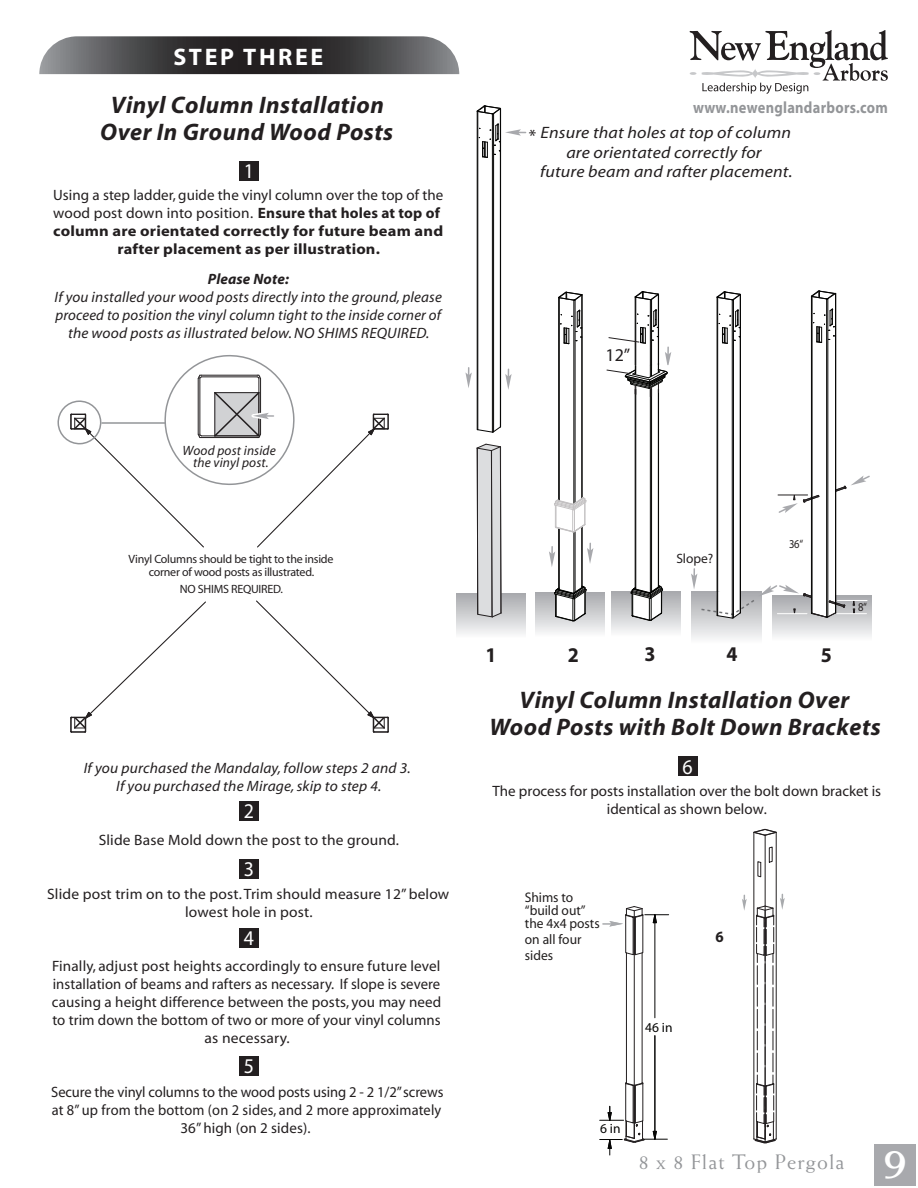
<style>
.page{position:relative;width:918px;height:1188px;background:#fff}
.page>*{position:absolute;margin:0;border:0;box-sizing:border-box;transform-origin:0 0}
.t1{font:italic 700 24px/27px "Myriad";letter-spacing:.02em;color:#231f20;text-align:center}
.t2{font:700 24px "Myriad";letter-spacing:.11em;color:#fff}
.t3{font:21px "Weiss Std";letter-spacing:.05em;color:#939598}
.t4{font:21px "Myriad";color:#fff;scale:.95 1}
.t5{font:700 21px "Myriad";color:#231f20;scale:.95 1}
.t6{font:18px "Myriad";color:#231f20}
.t7{font:italic 16.5px/19.5px "Myriad";letter-spacing:.01em;color:#231f20;text-align:center;scale:1.09 1}
.t8{font:700 16.35px "Myriad";letter-spacing:.02em;color:#939598;scale:.88 1}
.t9{font:700 15.75px "Myriad";color:#231f20;scale:.95 1}
.t10{font:15px/18px "Myriad";letter-spacing:.005em;color:#231f20;text-align:center}
.t11{font:italic 15px/18px "Myriad";letter-spacing:.01em;color:#231f20;text-align:center}
.t12{font:700 15px/18px "Myriad";letter-spacing:.01em;color:#231f20;text-align:center}
.t13{font:italic 700 15px "Myriad";letter-spacing:.01em;color:#231f20}
.t14{font:13.95px/13px "Myriad";color:#211e1e}
.t15{font:italic 13.5px/12px "Myriad";letter-spacing:.01em;color:#231f20;text-align:center}
.t16{font:13.5px "Myriad Pro";color:#050504}
.t17{font:13.5px "Myriad";color:#231f20}
.t18{font:12px/13.5px "Myriad";letter-spacing:-.02em;color:#231f20;text-align:center}
.t19{font:12px "Myriad";letter-spacing:-.02em;color:#231f20;scale:.88 1}
.s1{font-weight:400}
.s2{font-weight:700;font-size:46.5px;color:#fff}
</style>
<div class="page">
<div style="left:457px;top:593px;width:69px;height:45px;background:linear-gradient(to bottom,#a7a8ac,#fafbfb)"></div>
<div style="left:874px;top:1144px;width:42px;height:42px;background:#a8a9ad"></div>
<div style="left:239px;top:161px;width:20px;height:20px;background:#231f20"></div>
<div style="left:239px;top:801px;width:20px;height:20px;background:#231f20"></div>
<div style="left:239px;top:1056px;width:20px;height:20px;background:#231f20"></div>
<svg style="left:39px;top:36px;width:420px;height:38px;background:#4f4e50"></svg>
<svg style="left:476px;top:443px;width:26px;height:175px;background:#c2c2c4"></svg>
<svg style="left:465px;top:368px;width:7px;height:20px"></svg>
<svg style="left:505px;top:369px;width:7px;height:21px"></svg>
<hr style="left:492px;top:114px;width:1px;height:318px;background:#050504">
<hr style="left:493px;top:114px;width:1px;height:318px;background:#050504">
<hr style="left:500px;top:109px;width:1px;height:318px;background:#050504">
<hr style="left:477px;top:111px;width:1px;height:318px;background:#050504">
<svg style="left:477px;top:426px;width:24px;height:7px"></svg>
<svg style="left:476px;top:105px;width:25px;height:10px"></svg>
<svg style="left:479px;top:123px;width:47px;height:35px"></svg>
<svg style="left:256px;top:600px;width:133px;height:133px"></svg>
<svg style="left:70px;top:601px;width:136px;height:132px"></svg>
<svg style="left:57px;top:355px;width:332px;height:193px"></svg>
<div style="left:239px;top:859px;width:20px;height:20px;background:#231f20"></div>
<div style="left:239px;top:928px;width:20px;height:20px;background:#231f20"></div>
<svg style="left:692px;top:619px;width:70px;height:20px"></svg>
<svg style="left:719px;top:309px;width:21px;height:35px"></svg>
<hr style="left:732px;top:300px;width:1px;height:318px;background:#050504">
<hr style="left:733px;top:300px;width:1px;height:318px;background:#050504">
<hr style="left:740px;top:295px;width:1px;height:318px;background:#050504">
<hr style="left:717px;top:297px;width:1px;height:318px;background:#050504">
<svg style="left:716px;top:291px;width:25px;height:10px"></svg>
<svg style="left:772px;top:596px;width:100px;height:41px"></svg>
<svg style="left:813px;top:308px;width:22px;height:35px"></svg>
<hr style="left:826px;top:299px;width:1px;height:318px;background:#050504">
<hr style="left:827px;top:299px;width:1px;height:318px;background:#050504">
<hr style="left:812px;top:297px;width:1px;height:316px;background:#050504">
<hr style="left:835px;top:293px;width:1px;height:320px;background:#050504">
<hr style="left:811px;top:296px;width:1px;height:318px;background:#050504">
<svg style="left:810px;top:290px;width:27px;height:10px"></svg>
<svg style="left:691px;top:474px;width:180px;height:145px"></svg>
<hr style="left:778px;top:495px;width:30px;height:1px;background:#231f20">
<hr style="left:777px;top:613px;width:30px;height:1px;background:#fff">
<div style="left:535px;top:592px;width:69px;height:45px;background:linear-gradient(to bottom,#a8a9ac,#fafbfc)"></div>
<svg style="left:549px;top:547px;width:6px;height:20px"></svg>
<svg style="left:561px;top:309px;width:20px;height:36px"></svg>
<hr style="left:581px;top:295px;width:1px;height:293px;background:#050504">
<hr style="left:573px;top:300px;width:1px;height:293px;background:#050504">
<hr style="left:575px;top:300px;width:1px;height:292px;background:#050504">
<hr style="left:559px;top:298px;width:1px;height:292px;background:#050504">
<hr style="left:582px;top:295px;width:1px;height:292px;background:#050504">
<hr style="left:558px;top:298px;width:1px;height:291px;background:#050504">
<svg style="left:558px;top:291px;width:25px;height:10px"></svg>
<svg style="left:587px;top:543px;width:6px;height:20px"></svg>
<svg style="left:554px;top:585px;width:33px;height:37px"></svg>
<svg style="left:554px;top:497px;width:33px;height:36px"></svg>
<div style="left:612px;top:592px;width:69px;height:45px;background:linear-gradient(to bottom,#a8aaad,#fbfcfc)"></div>
<hr style="left:650px;top:300px;width:1px;height:293px;background:#050504">
<hr style="left:651px;top:299px;width:1px;height:293px;background:#050504">
<hr style="left:658px;top:294px;width:1px;height:293px;background:#050504">
<hr style="left:635px;top:297px;width:1px;height:292px;background:#050504">
<svg style="left:634px;top:291px;width:25px;height:9px"></svg>
<svg style="left:630px;top:585px;width:34px;height:36px"></svg>
<svg style="left:606px;top:309px;width:65px;height:88px"></svg>
<svg style="left:690px;top:30px;width:198px;height:64px"></svg>
<div style="left:678px;top:756px;width:19px;height:20px;background:#231f20"></div>
<svg style="left:742px;top:895px;width:5px;height:15px"></svg>
<hr style="left:626px;top:953px;width:1px;height:130px;background:#231f20">
<hr style="left:642px;top:953px;width:1px;height:130px;background:#231f20">
<hr style="left:634px;top:911px;width:1px;height:227px;background:#231f20">
<hr style="left:655px;top:1036px;width:1px;height:95px;background:#050504">
<svg style="left:600px;top:1082px;width:67px;height:73px"></svg>
<hr style="left:655px;top:923px;width:1px;height:95px;background:#050504">
<svg style="left:603px;top:906px;width:66px;height:49px"></svg>
<hr style="left:776px;top:832px;width:1px;height:307px;background:#231f20">
<hr style="left:754px;top:832px;width:1px;height:307px;background:#231f20">
<svg style="left:753px;top:894px;width:32px;height:250px"></svg>
<svg style="left:753px;top:829px;width:24px;height:7px"></svg>
<hr style="left:765px;top:835px;width:1px;height:307px;background:#231f20">
<svg style="left:757px;top:861px;width:4px;height:17px"></svg>
<svg style="left:769px;top:846px;width:4px;height:17px"></svg>
<h1 class="t2" style="left:173px;top:45px;width:152px">STEP THREE</h1>
<h1 class="t1" style="left:100px;top:92px;width:295px">Vinyl Column Installation<br>Over In Ground Wood Posts</h1>
<h2 class="t4" style="left:244px;top:161px;width:12px">1</h2>
<p class="t12" style="left:53px;top:187px;width:392px"><span class="s1">Using a step ladder, guide the vinyl column over the top of the wood post down into position.</span> Ensure that holes at top of column are orientated correctly for future beam and rafter placement as per illustration.</p>
<p class="t13" style="left:208px;top:271px;width:83px">Please Note:</p>
<p class="t11" style="left:55px;top:289px;width:389px">If you installed your wood posts directly into the ground, please proceed to position the vinyl column tight to the inside corner of the wood posts as illustrated below. NO SHIMS REQUIRED.</p>
<p class="t15" style="left:183px;top:445px;width:95px">Wood post inside the vinyl post.</p>
<p class="t18" style="left:129px;top:553px;width:206px">Vinyl Columns should be tight to the inside corner of wood posts as illustrated.</p>
<p class="t18" style="left:180px;top:583px;width:105px">NO SHIMS REQUIRED.</p>
<p class="t11" style="left:84px;top:760px;width:329px">If you purchased the Mandalay, follow steps 2 and 3.<br>If you purchased the Mirage, skip to step 4.</p>
<h2 class="t4" style="left:244px;top:801px;width:12px">2</h2>
<p class="t10" style="left:99px;top:832px;width:302px">Slide Base Mold down the post to the ground.</p>
<h2 class="t4" style="left:244px;top:859px;width:12px">3</h2>
<p class="t10" style="left:47px;top:886px;width:404px">Slide post trim on to the post. Trim should measure 12” below lowest hole in post.</p>
<h2 class="t4" style="left:244px;top:927px;width:12px">4</h2>
<p class="t10" style="left:52px;top:958px;width:391px">Finally, adjust post heights accordingly to ensure future level installation of beams and rafters as necessary. If slope is severe causing a height difference between the posts, you may need to trim down the bottom of two or more of your vinyl columns as necessary.</p>
<p class="t10" style="left:51px;top:1084px;width:394px">Secure the vinyl columns to the wood posts using 2 - 2 1/2” screws at 8” up from the bottom (on 2 sides, and 2 more approximately<br>36” high (on 2 sides).</p>
<h2 class="t4" style="left:244px;top:1056px;width:12px">5</h2>
<p class="t8" style="left:693px;top:99px;width:223px">www.newenglandarbors.com</p>
<p class="t7" style="left:540px;top:124px;width:233px">Ensure that holes at top of column are orientated correctly for<br>future beam and rafter placement.</p>
<p class="t6" style="left:529px;top:127px;width:9px">*</p>
<h2 class="t5" style="left:485px;top:644px;width:13px">1</h2>
<p class="t6" style="left:606px;top:346px;width:26px">12”</p>
<p class="t17" style="left:676px;top:552px;width:39px">Slope?</p>
<h2 class="t5" style="left:568px;top:644px;width:13px">2</h2>
<h2 class="t5" style="left:644px;top:643px;width:13px">3</h2>
<h2 class="t5" style="left:726px;top:643px;width:13px">4</h2>
<p class="t19" style="left:789px;top:538px;width:18px">36“</p>
<h2 class="t5" style="left:821px;top:644px;width:13px">5</h2>
<p class="t19" style="left:858px;top:601px;width:12px">8“</p>
<h1 class="t1" style="left:489px;top:687px;width:393px">Vinyl Column Installation Over<br>Wood Posts with Bolt Down Brackets</h1>
<h2 class="t4" style="left:682px;top:756px;width:12px">6</h2>
<p class="t10" style="left:493px;top:782px;width:390px">The process for posts installation over the bolt down bracket is identical as shown below.</p>
<p class="t14" style="left:525px;top:891px;width:76px">Shims to “build out” the 4x4 posts</p>
<p class="t14" style="left:525px;top:932px;width:58px;line-height:16.2px">on all four sides</p>
<p class="t9" style="left:716px;top:929px;width:10px">6</p>
<p class="t16" style="left:645px;top:1019px;width:29px">46 in</p>
<p class="t16" style="left:600px;top:1120px;width:22px">6 in</p>
<h2 class="t3" style="left:638px;top:1149px;width:271px">8 x 8 Flat Top Pergola <span class="s2">9</span></h2>
</div>
